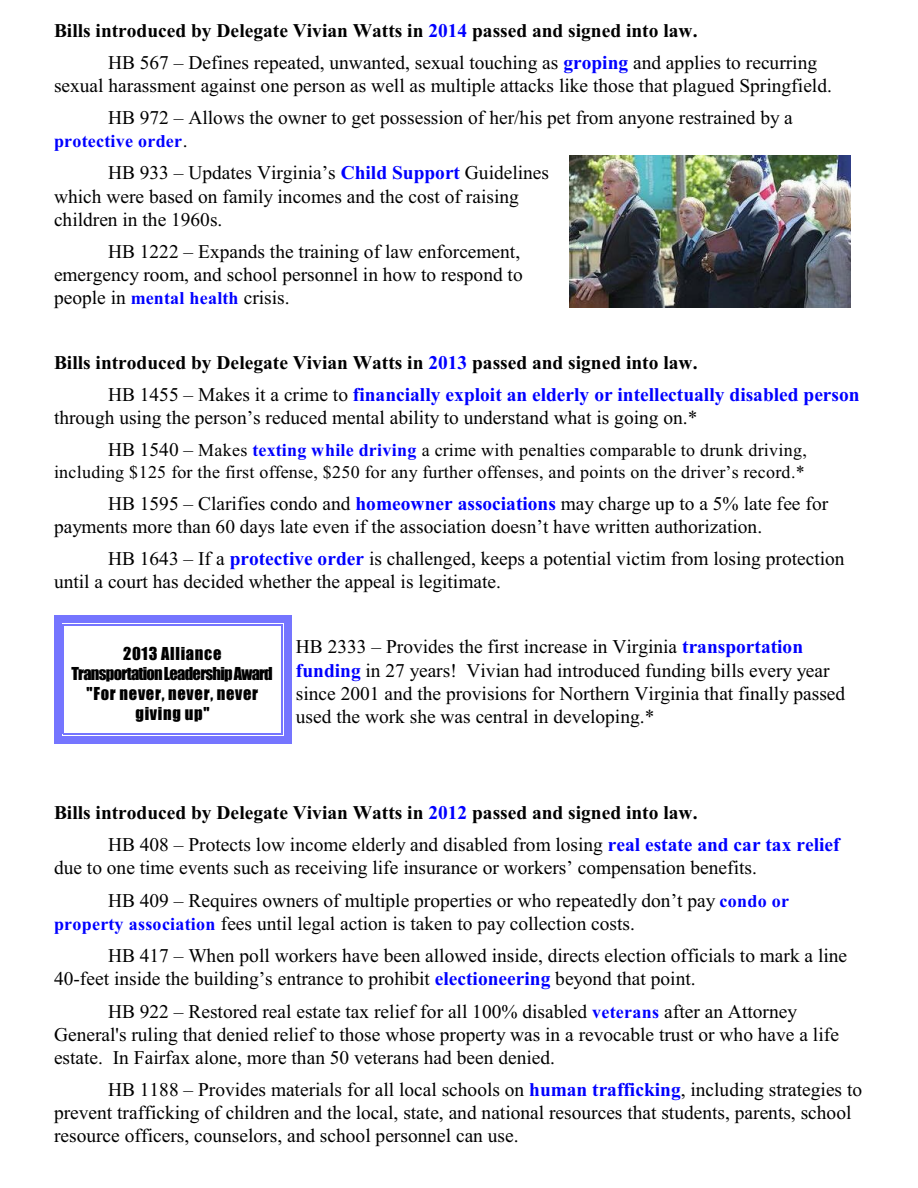
<style>
.page{position:relative;width:918px;height:1188px;background:#fff}
.page>*{position:absolute;margin:0;border:0;box-sizing:border-box;transform-origin:0 0}
.t1{font:19.5px/23.1px "Times New Roman";color:#000}
.t2{font:700 19.5px/32.1px "Times New Roman";color:#000}
.t3{font:18px/21.9px "Times New Roman";letter-spacing:.015em;color:#000;text-align:right}
.t4{font:700 18px "Times New Roman";letter-spacing:.015em;color:#00f}
.t5{font:16.5px/20px "Impact";letter-spacing:.045em;color:#000;text-align:center}
.s1{font-weight:700}
.s2{font-weight:700;color:#00f}
.s3{font-weight:400;font-size:19.5px;color:#000}
.s4{font-weight:700;font-size:18px;color:#00f}
.s5{color:#00f}
.s6{font-weight:400}
.s7{font-size:19.5px}
</style>
<div class="page">
<img style="left:570px;top:156px;width:281px;height:151px">
<hr style="left:63px;top:624px;width:1px;height:110px;background:#7575ff">
<hr style="left:282px;top:624px;width:1px;height:110px;background:#7575ff">
<hr style="left:63px;top:624px;width:220px;height:1px;background:#7575ff">
<hr style="left:63px;top:733px;width:220px;height:1px;background:#7575ff">
<div style="left:54px;top:616px;width:7px;height:127px;background:#7575ff"></div>
<div style="left:284px;top:616px;width:7px;height:127px;background:#7575ff"></div>
<div style="left:54px;top:616px;width:237px;height:7px;background:#7575ff"></div>
<div style="left:54px;top:736px;width:237px;height:7px;background:#7575ff"></div>
<p class="t1" style="left:108px;top:16px;width:711px;line-height:31.8px;text-indent:-54px"><span class="s1">Bills introduced by Delegate Vivian Watts in</span> <span class="s2">2014</span> <span class="s1">passed and signed into law.<br></span>HB 567 – Defines repeated, unwanted, sexual touching as <span class="s2">groping</span> and applies to recurring</p>
<p class="t1" style="left:108px;top:71px;width:725px;line-height:32.2px;text-indent:-54px">sexual harassment against one person as well as multiple attacks like those that plagued Springfield.<br>HB 972 – Allows the owner to get possession of her/his pet from anyone restrained by a</p>
<p class="t4" style="left:54px;top:135px;width:135px">protective order<span class="s3">.</span></p>
<p class="t1" style="left:54px;top:163px;width:497px;text-indent:54px">HB 933 – Updates Virginia’s <span class="s2">Child Support</span> Guidelines which were based on family incomes and the cost of raising children in the 1960s.</p>
<p class="t1" style="left:54px;top:242px;width:470px;text-indent:54px">HB 1222 – Expands the training of law enforcement, emergency room, and school personnel in how to respond to people in <span class="s4">mental health</span> crisis.</p>
<p class="t2" style="left:108px;top:348px;width:753px;text-indent:-54px">Bills introduced by Delegate Vivian Watts in <span class="s5">2013</span> passed and signed into law.<br><span class="s6">HB 1455 – Makes it a crime to</span> <span class="s5">financially exploit an elderly or intellectually disabled person</span></p>
<p class="t1" style="left:54px;top:408px;width:645px">through using the person’s reduced mental ability to understand what is going on.*</p>
<p class="t3" style="left:54px;top:441px;width:754px"><span class="s7">HB 1540 –</span> Makes <span class="s2">texting while driving</span> a crime with penalties comparable to drunk driving, including $125 for the first offense, $250 for any further offenses, and points on the driver’s record.*</p>
<p class="t1" style="left:54px;top:494px;width:776px;text-indent:54px">HB 1595 – Clarifies condo and <span class="s2">homeowner associations</span> may charge up to a 5% late fee for payments more than 60 days late even if the association doesn’t have written authorization.</p>
<p class="t1" style="left:54px;top:549px;width:792px;text-indent:54px">HB 1643 – If a <span class="s2">protective order</span> is challenged, keeps a potential victim from losing protection until a court has decided whether the appeal is legitimate.</p>
<p class="t5" style="left:72px;top:644px;width:203px">2013 Alliance<br>TransportationLeadershipAward "For never, never, never giving up"</p>
<p class="t1" style="left:296px;top:637px;width:551px">HB 2333 – Provides the first increase in Virginia <span class="s2">transportation funding</span> in 27 years! Vivian had introduced funding bills every year since 2001 and the provisions for Northern Virginia that finally passed used the work she was central in developing.*</p>
<p class="t2" style="left:108px;top:799px;width:733px;text-indent:-54px">Bills introduced by Delegate Vivian Watts in <span class="s5">2012</span> passed and signed into law.<br><span class="s6">HB 408 – Protects low income elderly and disabled from losing</span> <span class="s5">real estate and car tax relief</span></p>
<p class="t1" style="left:108px;top:854px;width:683px;line-height:32.2px;text-indent:-54px">due to one time events such as receiving life insurance or workers’ compensation benefits.<br>HB 409 – Requires owners of multiple properties or who repeatedly don’t pay <span class="s4">condo or</span></p>
<p class="t1" style="left:108px;top:909px;width:741px;line-height:32.2px;text-indent:-54px"><span class="s4">property association</span> fees until legal action is taken to pay collection costs.<br>HB 417 – When poll workers have been allowed inside, directs election officials to mark a line</p>
<p class="t1" style="left:108px;top:965px;width:691px;line-height:32.2px;text-indent:-54px">40-feet inside the building’s entrance to prohibit <span class="s2">electioneering</span> beyond that point.<br>HB 922 – Restored real estate tax relief for all 100% disabled <span class="s4">veterans</span> after an Attorney</p>
<p class="t1" style="left:54px;top:1024px;width:787px">General's ruling that denied relief to those whose property was in a revocable trust or who have a life estate. In Fairfax alone, more than 50 veterans had been denied.</p>
<p class="t1" style="left:54px;top:1080px;width:810px;text-indent:54px">HB 1188 – Provides materials for all local schools on <span class="s2">human trafficking</span>, including strategies to prevent trafficking of children and the local, state, and national resources that students, parents, school resource officers, counselors, and school personnel can use.</p>
</div>
